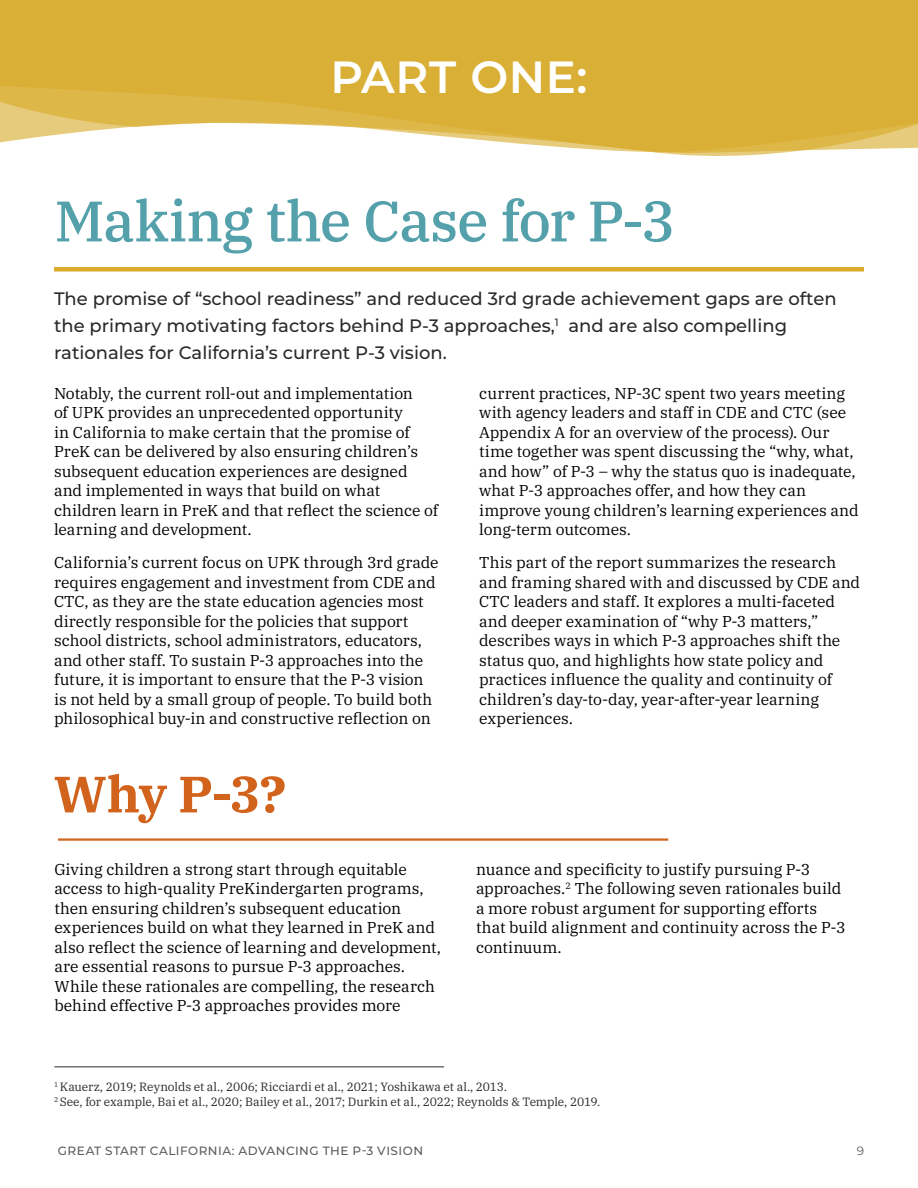
<style>
.page{position:relative;width:918px;height:1188px;background:#fff}
.page>*{position:absolute;margin:0;border:0;box-sizing:border-box;transform-origin:0 0}
.t1{font:500 57px "IBM Plex Serif";letter-spacing:-.02em;color:#54a1ab}
.t2{font:700 51px "IBM Plex Serif";color:#d1631c}
.t3{font:600 45px "Montserrat";letter-spacing:.01em;color:#fff}
.t4{font:500 18px/27px "Montserrat";color:#2b2929}
.t5{font:15.75px/19.5px "IBM Plex Serif";color:#000}
.t6{font:12px/15px "IBM Plex Serif";letter-spacing:-.01em;color:#2b2929}
.t7{font:500 12px "Montserrat";letter-spacing:.04em;color:#5c5c5c}
.t8{font:12px "Montserrat";color:#5c5c5c}
</style>
<div class="page">
<div style="left:54px;top:267px;width:810px;height:5px;background:#d9ab29"></div>
<hr style="left:54px;top:1067px;width:390px;height:1px;background:#2b2929">
<svg style="left:0;top:0;width:918px;height:154px;background:#deb84c"></svg>
<hr style="left:58px;top:838px;width:610px;height:3px;background:#d1631c">
<h3 class="t3" style="left:331px;top:46px;width:258px">PART ONE:</h3>
<h1 class="t1" style="left:54px;top:177px;width:623px">Making the Case for P-3</h1>
<p class="t4" style="left:54px;top:284px;width:784px">The promise of “school readiness” and reduced 3rd grade achievement gaps are often the primary motivating factors behind P-3 approaches,<sup>1</sup> and are also compelling rationales for California’s current P-3 vision.</p>
<p class="t5" style="left:54px;top:382px;width:386px">Notably, the current roll-out and implementation<br>of UPK provides an unprecedented opportunity<br>in California to make certain that the promise of PreK can be delivered by also ensuring children’s subsequent education experiences are designed and implemented in ways that build on what children learn in PreK and that reflect the science of learning and development.</p>
<p class="t5" style="left:54px;top:552px;width:386px">California’s current focus on UPK through 3rd grade requires engagement and investment from CDE and CTC, as they are the state education agencies most directly responsible for the policies that support school districts, school administrators, educators, and other staff. To sustain P-3 approaches into the future, it is important to ensure that the P-3 vision is not held by a small group of people. To build both philosophical buy-in and constructive reflection on</p>
<h2 class="t2" style="left:54px;top:754px;width:234px">Why P-3?</h2>
<p class="t5" style="left:479px;top:382px;width:381px">current practices, NP-3C spent two years meeting with agency leaders and staff in CDE and CTC (see Appendix A for an overview of the process). Our time together was spent discussing the “why, what, and how” of P-3 – why the status quo is inadequate, what P-3 approaches offer, and how they can improve young children’s learning experiences and long-term outcomes.</p>
<p class="t5" style="left:479px;top:552px;width:382px">This part of the report summarizes the research and framing shared with and discussed by CDE and CTC leaders and staff. It explores a multi-faceted and deeper examination of “why P-3 matters,” describes ways in which P-3 approaches shift the status quo, and highlights how state policy and practices influence the quality and continuity of children’s day-to-day, year-after-year learning experiences.</p>
<p class="t5" style="left:54px;top:858px;width:388px">Giving children a strong start through equitable access to high-quality PreKindergarten programs, then ensuring children’s subsequent education experiences build on what they learned in PreK and also reflect the science of learning and development, are essential reasons to pursue P-3 approaches.<br>While these rationales are compelling, the research behind effective P-3 approaches provides more</p>
<p class="t5" style="left:476px;top:858px;width:371px">nuance and specificity to justify pursuing P-3 approaches.<sup>2</sup> The following seven rationales build a more robust argument for supporting efforts that build alignment and continuity across the P-3 continuum.</p>
<p class="t6" style="left:54px;top:1078px;width:548px"><sup>1</sup> Kauerz, 2019; Reynolds et al., 2006; Ricciardi et al., 2021; Yoshikawa et al., 2013.<br><sup>2</sup> See, for example, Bai et al., 2020; Bailey et al., 2017; Durkin et al., 2022; Reynolds &amp; Temple, 2019.</p>
<p class="t7" style="left:58px;top:1142px;width:367px">GREAT START CALIFORNIA: ADVANCING THE P-3 VISION</p>
<p class="t8" style="left:857px;top:1142px;width:9px">9</p>
</div>
